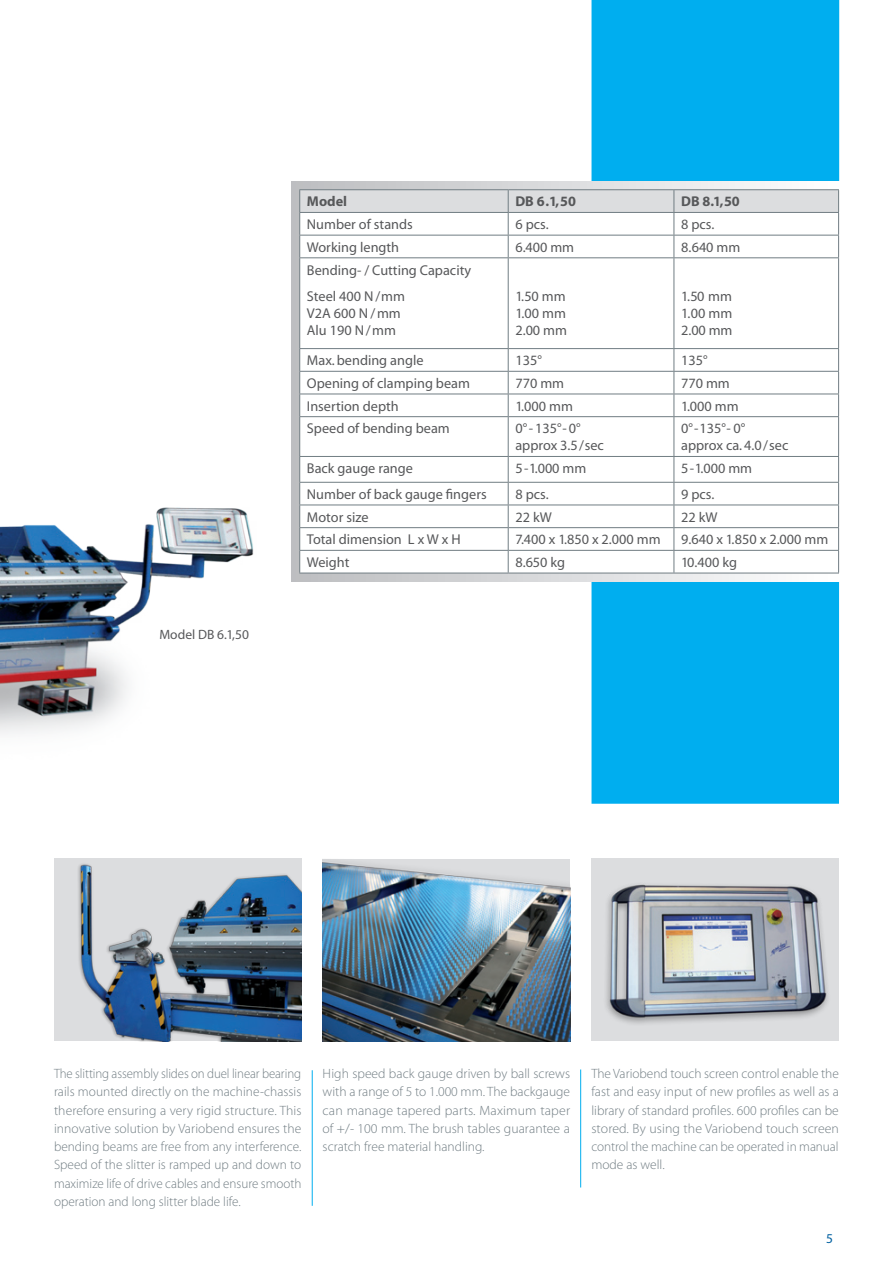
<style>
.page{position:relative;width:893px;height:1263px;background:#fff}
.page>*{position:absolute;margin:0;border:0;box-sizing:border-box;transform-origin:0 0}
.t1{font:14.25px/17.1px "Myriad";color:#57585a}
.t2{font:700 14.25px "Myriad";color:#57585a}
.t3{font:300 13.5px/18.3px "Myriad Pro";color:#717d83;text-align:justify}
.t4{font:300 13.5px/18.3px "Myriad Pro";color:#717d83;text-align:justify;scale:.95 1}
.t5{font:13.5px "Myriad";color:#57585a}
.t6{font:13.5px "Myriad";color:#0060a0}
</style>
<div class="page">
<div style="left:591px;top:0;width:248px;height:804px;background:#00aeef"></div>
<svg style="left:291px;top:182px;width:549px;height:399px;background:#d4d5d7"></svg>
<svg style="left:300px;top:258px;width:538px;height:315px"></svg>
<hr style="left:299px;top:189px;width:209px;height:1px;background:#717d83">
<hr style="left:508px;top:189px;width:166px;height:1px;background:#717d83">
<hr style="left:674px;top:189px;width:165px;height:1px;background:#717d83">
<svg style="left:299px;top:190px;width:540px;height:67px"></svg>
<hr style="left:299px;top:257px;width:209px;height:1px;background:#717d83">
<hr style="left:299px;top:258px;width:1px;height:90px;background:#717d83">
<hr style="left:508px;top:257px;width:166px;height:1px;background:#717d83">
<hr style="left:508px;top:258px;width:1px;height:90px;background:#717d83">
<hr style="left:674px;top:257px;width:165px;height:1px;background:#717d83">
<hr style="left:674px;top:258px;width:1px;height:90px;background:#717d83">
<hr style="left:838px;top:258px;width:1px;height:90px;background:#717d83">
<hr style="left:299px;top:348px;width:209px;height:1px;background:#717d83">
<hr style="left:508px;top:348px;width:166px;height:1px;background:#717d83">
<hr style="left:674px;top:348px;width:165px;height:1px;background:#717d83">
<hr style="left:299px;top:371px;width:209px;height:1px;background:#717d83">
<hr style="left:508px;top:371px;width:166px;height:1px;background:#717d83">
<hr style="left:674px;top:371px;width:165px;height:1px;background:#717d83">
<hr style="left:299px;top:394px;width:209px;height:1px;background:#717d83">
<svg style="left:299px;top:349px;width:1px;height:67px"></svg>
<hr style="left:508px;top:394px;width:166px;height:1px;background:#717d83">
<svg style="left:508px;top:349px;width:1px;height:67px"></svg>
<hr style="left:674px;top:394px;width:165px;height:1px;background:#717d83">
<svg style="left:674px;top:349px;width:1px;height:67px"></svg>
<svg style="left:838px;top:349px;width:1px;height:67px"></svg>
<hr style="left:299px;top:416px;width:209px;height:1px;background:#717d83">
<hr style="left:299px;top:417px;width:1px;height:39px;background:#717d83">
<hr style="left:508px;top:416px;width:166px;height:1px;background:#717d83">
<hr style="left:508px;top:417px;width:1px;height:39px;background:#717d83">
<hr style="left:674px;top:416px;width:165px;height:1px;background:#717d83">
<hr style="left:674px;top:417px;width:1px;height:39px;background:#717d83">
<hr style="left:838px;top:417px;width:1px;height:39px;background:#717d83">
<hr style="left:299px;top:456px;width:209px;height:1px;background:#717d83">
<hr style="left:508px;top:456px;width:166px;height:1px;background:#717d83">
<hr style="left:674px;top:456px;width:165px;height:1px;background:#717d83">
<hr style="left:299px;top:482px;width:209px;height:1px;background:#717d83">
<hr style="left:508px;top:482px;width:166px;height:1px;background:#717d83">
<hr style="left:674px;top:482px;width:165px;height:1px;background:#717d83">
<hr style="left:299px;top:505px;width:209px;height:1px;background:#717d83">
<hr style="left:508px;top:505px;width:166px;height:1px;background:#717d83">
<hr style="left:674px;top:505px;width:165px;height:1px;background:#717d83">
<hr style="left:299px;top:527px;width:209px;height:1px;background:#717d83">
<hr style="left:508px;top:527px;width:166px;height:1px;background:#717d83">
<hr style="left:674px;top:527px;width:165px;height:1px;background:#717d83">
<hr style="left:299px;top:550px;width:209px;height:1px;background:#717d83">
<svg style="left:299px;top:457px;width:1px;height:116px"></svg>
<hr style="left:508px;top:550px;width:166px;height:1px;background:#717d83">
<svg style="left:508px;top:457px;width:1px;height:116px"></svg>
<hr style="left:674px;top:550px;width:165px;height:1px;background:#717d83">
<svg style="left:674px;top:457px;width:1px;height:116px"></svg>
<svg style="left:838px;top:457px;width:1px;height:116px"></svg>
<hr style="left:299px;top:573px;width:209px;height:1px;background:#717d83">
<hr style="left:508px;top:573px;width:166px;height:1px;background:#717d83">
<hr style="left:674px;top:573px;width:165px;height:1px;background:#717d83">
<div style="left:54px;top:858px;width:247px;height:183px;background:#dcdddf"></div>
<img style="left:78px;top:864px;width:223px;height:177px">
<hr style="left:312px;top:1070px;width:1px;height:136px;background:#00aeef">
<hr style="left:580px;top:1069px;width:1px;height:118px;background:#00aeef">
<img style="left:0;top:507px;width:254px;height:227px">
<img style="left:323px;top:859px;width:247px;height:182px">
<div style="left:591px;top:858px;width:248px;height:183px;background:#dcdddf"></div>
<img style="left:606px;top:884px;width:222px;height:140px">
<p class="t2" style="left:307px;top:194px;width:42px">Model</p>
<p class="t2" style="left:515px;top:194px;width:62px">DB 6.1,50</p>
<p class="t2" style="left:681px;top:194px;width:60px">DB 8.1,50</p>
<p class="t1" style="left:307px;top:216px;width:107px">Number of stands</p>
<p class="t1" style="left:515px;top:216px;width:35px">6 pcs.</p>
<p class="t1" style="left:681px;top:216px;width:35px">8 pcs.</p>
<p class="t1" style="left:307px;top:239px;width:94px">Working length</p>
<p class="t1" style="left:515px;top:239px;width:60px">6.400 mm</p>
<p class="t1" style="left:681px;top:239px;width:61px">8.640 mm</p>
<p class="t1" style="left:307px;top:257px;width:166px;line-height:26.1px">Bending- / Cutting Capacity<br>Steel 400 N / mm</p>
<p class="t1" style="left:307px;top:305px;width:95px">V2A 600 N / mm<br>Alu 190 N / mm</p>
<p class="t1" style="left:515px;top:288px;width:53px;text-align:justify">1.50 mm 1.00 mm 2.00 mm</p>
<p class="t1" style="left:681px;top:288px;width:53px;text-align:justify">1.50 mm 1.00 mm 2.00 mm</p>
<p class="t5" style="left:159px;top:628px;width:91px">Model DB 6.1,50</p>
<p class="t1" style="left:307px;top:353px;width:118px">Max. bending angle</p>
<p class="t1" style="left:515px;top:353px;width:28px">135°</p>
<p class="t1" style="left:681px;top:353px;width:28px">135°</p>
<p class="t1" style="left:307px;top:375px;width:165px">Opening of clamping beam</p>
<p class="t1" style="left:515px;top:375px;width:50px">770 mm</p>
<p class="t1" style="left:681px;top:375px;width:50px">770 mm</p>
<p class="t1" style="left:307px;top:398px;width:93px">Insertion depth</p>
<p class="t1" style="left:515px;top:398px;width:59px">1.000 mm</p>
<p class="t1" style="left:681px;top:398px;width:59px">1.000 mm</p>
<p class="t1" style="left:307px;top:421px;width:144px">Speed of bending beam</p>
<p class="t1" style="left:515px;top:421px;width:90px">0° - 135° - 0° approx 3.5 /sec</p>
<p class="t1" style="left:681px;top:421px;width:109px">0° - 135° - 0° approx ca. 4.0 / sec</p>
<p class="t1" style="left:307px;top:460px;width:107px">Back gauge range</p>
<p class="t1" style="left:515px;top:460px;width:73px">5 - 1.000 mm</p>
<p class="t1" style="left:681px;top:460px;width:73px">5 - 1.000 mm</p>
<p class="t1" style="left:307px;top:486px;width:181px">Number of back gauge fingers</p>
<p class="t1" style="left:515px;top:486px;width:35px">8 pcs.</p>
<p class="t1" style="left:681px;top:486px;width:35px">9 pcs.</p>
<p class="t1" style="left:307px;top:509px;width:63px">Motor size</p>
<p class="t1" style="left:515px;top:509px;width:38px">22 kW</p>
<p class="t1" style="left:681px;top:509px;width:38px">22 kW</p>
<p class="t1" style="left:307px;top:532px;width:155px">Total dimension L x W x H</p>
<p class="t1" style="left:515px;top:532px;width:147px">7.400 x 1.850 x 2.000 mm</p>
<p class="t1" style="left:681px;top:532px;width:149px">9.640 x 1.850 x 2.000 mm</p>
<p class="t1" style="left:307px;top:554px;width:44px">Weight</p>
<p class="t1" style="left:515px;top:554px;width:51px">8.650 kg</p>
<p class="t1" style="left:681px;top:554px;width:58px">10.400 kg</p>
<p class="t4" style="left:54px;top:1064px;width:262px">The slitting assembly slides on duel linear bearing rails mounted directly on the machine-chassis therefore ensuring a very rigid structure. This innovative solution by Variobend ensures the bending beams are free from any interference.<br>Speed of the slitter is ramped up and down to maximize life of drive cables and ensure smooth operation and long slitter blade life.</p>
<p class="t3" style="left:591px;top:1064px;width:249px">The Variobend touch screen control enable the fast and easy input of new profiles as well as a library of standard profiles. 600 profiles can be stored. By using the Variobend touch screen control the machine can be operated in manual mode as well.</p>
<p class="t3" style="left:323px;top:1064px;width:249px">High speed back gauge driven by ball screws with a range of 5 to 1.000 mm. The backgauge can manage tapered parts. Maximum taper of +/- 100 mm. The brush tables guarantee a scratch free material handling.</p>
<p class="t6" style="left:826px;top:1231px;width:8px">5</p>
</div>
